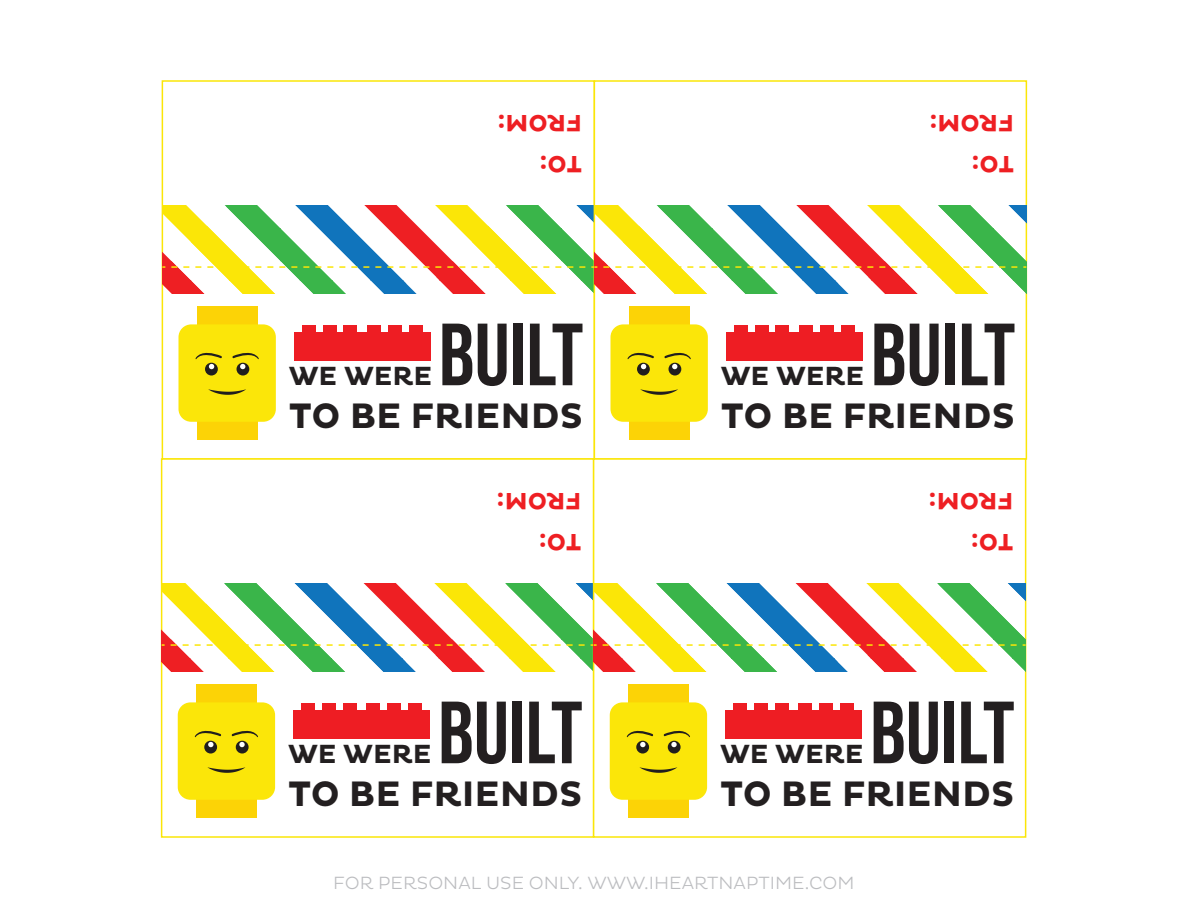
<style>
.page{position:relative;width:1188px;height:918px;background:#fff}
.page>*{position:absolute;margin:0;border:0;box-sizing:border-box;transform-origin:0 0}
.t1{font:88.05px "Bebas Neue";color:#231f20}
.t2{font:700 36px "Pluto";color:#231f20}
.t3{font:700 26.7px "Pluto";color:#231f20}
.t4{font:700 24px/40.5px "Pluto";letter-spacing:-.005em;color:#ee1f23}
.t5{font:300 18px "Pluto";color:#bcbdc0}
</style>
<div class="page">
<svg style="left:162px;top:206px;width:432px;height:87px"></svg>
<div style="left:197px;top:307px;width:60px;height:24px;background:#fcd306"></div>
<div style="left:197px;top:415px;width:60px;height:24px;background:#fcd306"></div>
<div style="left:179px;top:324px;width:97px;height:98px;background:#fbe609;border-radius:13px"></div>
<svg style="left:208px;top:389px;width:38px;height:6px"></svg>
<div style="left:237px;top:363px;width:12px;height:13px;background:#211e1e;border-radius:50%"></div>
<svg style="left:232px;top:352px;width:27px;height:17px"></svg>
<svg style="left:205px;top:363px;width:13px;height:13px"></svg>
<svg style="left:195px;top:352px;width:27px;height:17px"></svg>
<div style="left:294px;top:333px;width:72px;height:28px;background:#ee1d23"></div>
<div style="left:302px;top:325px;width:13px;height:14px;background:#ee1d23"></div>
<div style="left:323px;top:325px;width:13px;height:14px;background:#ee1d23"></div>
<div style="left:344px;top:325px;width:13px;height:14px;background:#ee1d23"></div>
<div style="left:359px;top:333px;width:72px;height:28px;background:#ee1d23"></div>
<div style="left:367px;top:325px;width:14px;height:14px;background:#ee1d23"></div>
<div style="left:388px;top:325px;width:14px;height:14px;background:#ee1d23"></div>
<div style="left:409px;top:325px;width:14px;height:14px;background:#ee1d23"></div>
<div style="left:594px;top:80px;width:433px;height:380px;background:#fff;border:2px solid #fbe607"></div>
<svg style="left:594px;top:206px;width:432px;height:87px"></svg>
<div style="left:629px;top:307px;width:60px;height:24px;background:#fcd306"></div>
<div style="left:629px;top:415px;width:60px;height:24px;background:#fcd306"></div>
<div style="left:611px;top:324px;width:97px;height:98px;background:#fbe609;border-radius:13px"></div>
<svg style="left:640px;top:389px;width:38px;height:6px"></svg>
<div style="left:669px;top:363px;width:12px;height:13px;background:#211e1e;border-radius:50%"></div>
<svg style="left:664px;top:352px;width:27px;height:17px"></svg>
<svg style="left:637px;top:363px;width:13px;height:13px"></svg>
<svg style="left:627px;top:352px;width:27px;height:17px"></svg>
<svg style="left:171px;top:266px;width:426px;height:2px"></svg>
<svg style="left:603px;top:266px;width:423px;height:2px"></svg>
<div style="left:726px;top:333px;width:72px;height:28px;background:#ee1d23"></div>
<div style="left:734px;top:325px;width:13px;height:14px;background:#ee1d23"></div>
<div style="left:755px;top:325px;width:13px;height:14px;background:#ee1d23"></div>
<div style="left:776px;top:325px;width:13px;height:14px;background:#ee1d23"></div>
<div style="left:791px;top:333px;width:72px;height:28px;background:#ee1d23"></div>
<div style="left:799px;top:325px;width:14px;height:14px;background:#ee1d23"></div>
<div style="left:820px;top:325px;width:14px;height:14px;background:#ee1d23"></div>
<div style="left:841px;top:325px;width:14px;height:14px;background:#ee1d23"></div>
<div style="left:161px;top:458px;width:433px;height:380px;background:#fff;border:2px solid #fbe607"></div>
<svg style="left:162px;top:584px;width:431px;height:87px"></svg>
<div style="left:196px;top:685px;width:60px;height:24px;background:#fcd306"></div>
<div style="left:196px;top:793px;width:60px;height:24px;background:#fcd306"></div>
<div style="left:178px;top:702px;width:97px;height:98px;background:#fbe609;border-radius:13px"></div>
<svg style="left:207px;top:767px;width:38px;height:6px"></svg>
<svg style="left:236px;top:741px;width:13px;height:13px"></svg>
<svg style="left:231px;top:730px;width:27px;height:17px"></svg>
<svg style="left:204px;top:741px;width:13px;height:13px"></svg>
<svg style="left:194px;top:730px;width:27px;height:17px"></svg>
<div style="left:293px;top:711px;width:72px;height:28px;background:#ee1d23"></div>
<div style="left:301px;top:703px;width:14px;height:14px;background:#ee1d23"></div>
<div style="left:322px;top:703px;width:14px;height:14px;background:#ee1d23"></div>
<div style="left:343px;top:703px;width:14px;height:14px;background:#ee1d23"></div>
<div style="left:358px;top:711px;width:72px;height:28px;background:#ee1d23"></div>
<div style="left:366px;top:703px;width:14px;height:14px;background:#ee1d23"></div>
<div style="left:387px;top:703px;width:14px;height:14px;background:#ee1d23"></div>
<div style="left:408px;top:703px;width:14px;height:14px;background:#ee1d23"></div>
<div style="left:593px;top:458px;width:433px;height:380px;background:#fff;border:2px solid #fbe607"></div>
<svg style="left:594px;top:584px;width:432px;height:87px"></svg>
<div style="left:628px;top:685px;width:60px;height:24px;background:#fcd306"></div>
<div style="left:628px;top:793px;width:60px;height:24px;background:#fcd306"></div>
<div style="left:610px;top:702px;width:97px;height:98px;background:#fbe609;border-radius:13px"></div>
<svg style="left:639px;top:767px;width:38px;height:6px"></svg>
<svg style="left:668px;top:741px;width:13px;height:13px"></svg>
<svg style="left:663px;top:730px;width:27px;height:17px"></svg>
<svg style="left:636px;top:741px;width:13px;height:13px"></svg>
<svg style="left:626px;top:730px;width:27px;height:17px"></svg>
<svg style="left:171px;top:644px;width:426px;height:2px"></svg>
<svg style="left:603px;top:644px;width:423px;height:2px"></svg>
<div style="left:725px;top:711px;width:72px;height:28px;background:#ee1d23"></div>
<div style="left:733px;top:703px;width:14px;height:14px;background:#ee1d23"></div>
<div style="left:754px;top:703px;width:14px;height:14px;background:#ee1d23"></div>
<div style="left:775px;top:703px;width:14px;height:14px;background:#ee1d23"></div>
<div style="left:790px;top:711px;width:72px;height:28px;background:#ee1d23"></div>
<div style="left:798px;top:703px;width:14px;height:14px;background:#ee1d23"></div>
<div style="left:819px;top:703px;width:14px;height:14px;background:#ee1d23"></div>
<div style="left:840px;top:703px;width:14px;height:14px;background:#ee1d23"></div>
<p class="t4" style="left:582px;top:184px;width:86px;rotate:-180deg">TO:<br>FROM:</p>
<h1 class="t1" style="left:439px;top:307px;width:146px">BUILT</h1>
<p class="t2" style="left:289px;top:396px;width:296px">TO BE FRIENDS</p>
<p class="t3" style="left:289px;top:361px;width:145px">WE WERE</p>
<p class="t4" style="left:581px;top:562px;width:86px;rotate:-180deg">TO:<br>FROM:</p>
<h1 class="t1" style="left:438px;top:685px;width:146px">BUILT</h1>
<p class="t2" style="left:288px;top:774px;width:296px">TO BE FRIENDS</p>
<p class="t3" style="left:288px;top:739px;width:145px">WE WERE</p>
<p class="t4" style="left:1014px;top:184px;width:86px;rotate:-180deg">TO:<br>FROM:</p>
<h1 class="t1" style="left:871px;top:307px;width:146px">BUILT</h1>
<p class="t2" style="left:721px;top:396px;width:296px">TO BE FRIENDS</p>
<p class="t3" style="left:721px;top:361px;width:145px">WE WERE</p>
<p class="t4" style="left:1013px;top:562px;width:86px;rotate:-180deg">TO:<br>FROM:</p>
<h1 class="t1" style="left:870px;top:685px;width:146px">BUILT</h1>
<p class="t2" style="left:720px;top:774px;width:296px">TO BE FRIENDS</p>
<p class="t3" style="left:720px;top:739px;width:145px">WE WERE</p>
<p class="t5" style="left:333px;top:873px;width:523px">FOR PERSONAL USE ONLY. WWW.IHEARTNAPTIME.COM</p>
</div>
